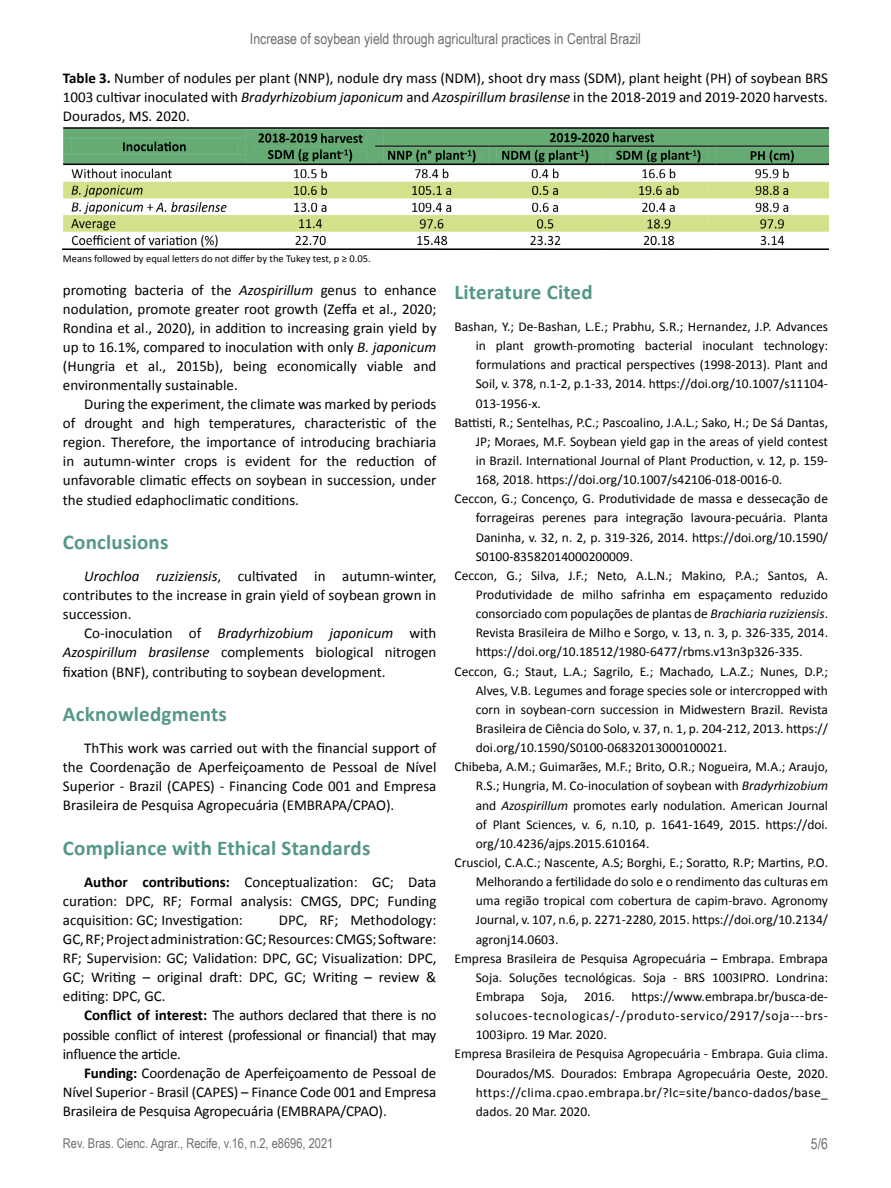
<style>
.page{position:relative;width:891px;height:1188px;background:#fff}
.page>*{position:absolute;margin:0;border:0;box-sizing:border-box;transform-origin:0 0}
.t1{font:700 21px "Calibri";letter-spacing:.01em;color:#549788}
.t2{font:15px/19px "Calibri";color:#000;text-align:justify}
.t3{font:15px "Arial Narrow";color:#706f6f}
.t4{font:13.5px "Calibri";color:#000}
.t5{font:13.5px "Calibri";letter-spacing:.05em;color:#000}
.t6{font:13.5px "Calibri";letter-spacing:.03em;color:#000}
.t7{font:13.5px "Arial Narrow";color:#706f6f}
.t8{font:10.5px "Calibri";color:#000}
.s1{font-weight:700}
.s2{font-style:italic}
</style>
<div class="page">
<img style="left:63px;top:127px;width:765px;height:123px">
<p class="t3" style="left:250px;top:28px;width:393px">Increase of soybean yield through agricultural practices in Central Brazil</p>
<p class="t2" style="left:63px;top:69px;width:767px"><span class="s1">Table 3.</span> Number of nodules per plant (NNP), nodule dry mass (NDM), shoot dry mass (SDM), plant height (PH) of soybean BRS 1003 cultivar inoculated with <span class="s2">Bradyrhizobium japonicum</span> and <span class="s2">Azospirillum brasilense</span> in the 2018-2019 and 2019-2020 harvests.<br>Dourados, MS. 2020.</p>
<p class="t8" style="left:63px;top:252px;width:309px">Means followed by equal letters do not differ by the Tukey test, p ≥ 0.05.</p>
<p class="t2" style="left:63px;top:280px;width:375px">promoting bacteria of the <span class="s2">Azospirillum</span> genus to enhance nodulation, promote greater root growth (Zeffa et al., 2020; Rondina et al., 2020), in addition to increasing grain yield by up to 16.1%, compared to inoculation with only <span class="s2">B. japonicum </span>(Hungria et al., 2015b), being economically viable and environmentally sustainable.</p>
<p class="t2" style="left:63px;top:395px;width:375px;text-indent:21px">During the experiment, the climate was marked by periods of drought and high temperatures, characteristic of the region. Therefore, the importance of introducing brachiaria in autumn-winter crops is evident for the reduction of unfavorable climatic effects on soybean in succession, under the studied edaphoclimatic conditions.</p>
<h1 class="t1" style="left:63px;top:529px;width:107px">Conclusions</h1>
<p class="t2" style="left:63px;top:567px;width:375px;text-indent:21px"><span class="s2">Urochloa ruziziensis</span>, cultivated in autumn-winter, contributes to the increase in grain yield of soybean grown in succession.</p>
<p class="t2" style="left:63px;top:624px;width:375px;text-indent:21px">Co-inoculation of <span class="s2">Bradyrhizobium japonicum</span> with <span class="s2">Azospirillum brasilense</span> complements biological nitrogen fixation (BNF), contributing to soybean development.</p>
<h1 class="t1" style="left:63px;top:701px;width:166px">Acknowledgments</h1>
<p class="t2" style="left:63px;top:739px;width:375px;text-indent:21px">ThThis work was carried out with the financial support of the Coordenação de Aperfeiçoamento de Pessoal de Nível Superior - Brazil (CAPES) - Financing Code 001 and Empresa Brasileira de Pesquisa Agropecuária (EMBRAPA/CPAO).</p>
<h1 class="t1" style="left:63px;top:835px;width:309px">Compliance with Ethical Standards</h1>
<p class="t2" style="left:63px;top:872px;width:375px;text-indent:21px"><span class="s1">Author contributions:</span> Conceptualization: GC; Data curation: DPC, RF; Formal analysis: CMGS, DPC; Funding acquisition: GC; Investigation:</p>
<p class="t2" style="left:63px;top:911px;width:375px;text-indent:216px">DPC, RF; Methodology:<br>GC, RF; Project administration: GC; Resources: CMGS; Software:<br>RF; Supervision: GC; Validation: DPC, GC; Visualization: DPC, GC; Writing – original draft: DPC, GC; Writing – review &amp; editing: DPC, GC.</p>
<p class="t2" style="left:63px;top:1006px;width:375px;text-indent:21px"><span class="s1">Conflict of interest:</span> The authors declared that there is no possible conflict of interest (professional or financial) that may influence the article.</p>
<p class="t2" style="left:63px;top:1063px;width:375px;text-indent:21px"><span class="s1">Funding:</span> Coordenação de Aperfeiçoamento de Pessoal de Nível Superior - Brasil (CAPES) – Finance Code 001 and Empresa Brasileira de Pesquisa Agropecuária (EMBRAPA/CPAO).</p>
<h1 class="t1" style="left:454px;top:279px;width:140px">Literature Cited</h1>
<p class="t4" style="left:454px;top:318px;width:375px">Bashan, Y.; De-Bashan, L.E.; Prabhu, S.R.; Hernandez, J.P. Advances</p>
<p class="t4" style="left:476px;top:337px;width:354px">in plant growth-promoting bacterial inoculant technology:</p>
<p class="t4" style="left:476px;top:356px;width:354px">formulations and practical perspectives (1998-2013). Plant and</p>
<p class="t4" style="left:476px;top:375px;width:354px">Soil, v. 378, n.1-2, p.1-33, 2014. https://doi.org/10.1007/s11104-</p>
<p class="t4" style="left:476px;top:394px;width:67px">013-1956-x.</p>
<p class="t4" style="left:454px;top:414px;width:375px">Battisti, R.; Sentelhas, P.C.; Pascoalino, J.A.L.; Sako, H.; De Sá Dantas,</p>
<p class="t4" style="left:476px;top:433px;width:354px">JP; Moraes, M.F. Soybean yield gap in the areas of yield contest</p>
<p class="t4" style="left:476px;top:452px;width:354px">in Brazil. International Journal of Plant Production, v. 12, p. 159-</p>
<p class="t4" style="left:476px;top:471px;width:308px">168, 2018. https://doi.org/10.1007/s42106-018-0016-0.</p>
<p class="t4" style="left:455px;top:490px;width:375px">Ceccon, G.; Concenço, G. Produtividade de massa e dessecação de</p>
<p class="t4" style="left:476px;top:509px;width:354px">forrageiras perenes para integração lavoura-pecuária. Planta</p>
<p class="t4" style="left:476px;top:528px;width:354px">Daninha, v. 32, n. 2, p. 319-326, 2014. https://doi.org/10.1590/</p>
<p class="t4" style="left:476px;top:548px;width:159px">S0100-83582014000200009.</p>
<p class="t4" style="left:455px;top:567px;width:375px">Ceccon, G.; Silva, J.F.; Neto, A.L.N.; Makino, P.A.; Santos, A.</p>
<p class="t4" style="left:476px;top:586px;width:354px">Produtividade de milho safrinha em espaçamento reduzido</p>
<p class="t4" style="left:476px;top:605px;width:354px">consorciado com populações de plantas de <span class="s2">Brachiaria ruziziensis</span>.</p>
<p class="t4" style="left:476px;top:624px;width:354px">Revista Brasileira de Milho e Sorgo, v. 13, n. 3, p. 326-335, 2014.</p>
<p class="t4" style="left:476px;top:643px;width:329px">https://doi.org/10.18512/1980-6477/rbms.v13n3p326-335.</p>
<p class="t4" style="left:455px;top:662px;width:375px">Ceccon, G.; Staut, L.A.; Sagrilo, E.; Machado, L.A.Z.; Nunes, D.P.;</p>
<p class="t4" style="left:476px;top:682px;width:354px">Alves, V.B. Legumes and forage species sole or intercropped with</p>
<p class="t4" style="left:476px;top:701px;width:354px">corn in soybean-corn succession in Midwestern Brazil. Revista</p>
<p class="t4" style="left:476px;top:720px;width:354px">Brasileira de Ciência do Solo, v. 37, n. 1, p. 204-212, 2013. https://</p>
<p class="t4" style="left:476px;top:739px;width:253px">doi.org/10.1590/S0100-06832013000100021.</p>
<p class="t4" style="left:455px;top:758px;width:375px">Chibeba, A.M.; Guimarães, M.F.; Brito, O.R.; Nogueira, M.A.; Araujo,</p>
<p class="t4" style="left:476px;top:777px;width:354px">R.S.; Hungria, M. Co-inoculation of soybean with <span class="s2">Bradyrhizobium</span></p>
<p class="t4" style="left:476px;top:796px;width:354px">and <span class="s2">Azospirillum</span> promotes early nodulation. American Journal</p>
<p class="t4" style="left:476px;top:816px;width:354px">of Plant Sciences, v. 6, n.10, p. 1641-1649, 2015. https://doi.</p>
<p class="t4" style="left:476px;top:835px;width:175px">org/10.4236/ajps.2015.610164.</p>
<p class="t4" style="left:455px;top:854px;width:375px">Crusciol, C.A.C.; Nascente, A.S; Borghi, E.; Soratto, R.P; Martins, P.O.</p>
<p class="t4" style="left:476px;top:873px;width:354px">Melhorando a fertilidade do solo e o rendimento das culturas em</p>
<p class="t4" style="left:476px;top:892px;width:354px">uma região tropical com cobertura de capim-bravo. Agronomy</p>
<p class="t4" style="left:476px;top:911px;width:354px">Journal, v. 107, n.6, p. 2271-2280, 2015. https://doi.org/10.2134/</p>
<p class="t4" style="left:476px;top:930px;width:84px">agronj14.0603.</p>
<p class="t4" style="left:455px;top:950px;width:375px">Empresa Brasileira de Pesquisa Agropecuária – Embrapa. Embrapa</p>
<p class="t4" style="left:476px;top:969px;width:354px">Soja. Soluções tecnológicas. Soja - BRS 1003IPRO. Londrina:</p>
<p class="t4" style="left:476px;top:988px;width:354px">Embrapa Soja, 2016. https://www.embrapa.br/busca-de-</p>
<p class="t5" style="left:476px;top:1007px;width:354px">solucoes-tecnologicas/-/produto-servico/2917/soja---brs-</p>
<p class="t4" style="left:476px;top:1026px;width:132px">1003ipro. 19 Mar. 2020.</p>
<p class="t4" style="left:455px;top:1045px;width:375px">Empresa Brasileira de Pesquisa Agropecuária - Embrapa. Guia clima.</p>
<p class="t4" style="left:476px;top:1064px;width:354px">Dourados/MS. Dourados: Embrapa Agropecuária Oeste, 2020.</p>
<p class="t6" style="left:476px;top:1084px;width:354px">https://clima.cpao.embrapa.br/?lc=site/banco-dados/base_</p>
<p class="t4" style="left:476px;top:1103px;width:116px">dados. 20 Mar. 2020.</p>
<p class="t7" style="left:63px;top:1134px;width:272px">Rev. Bras. Cienc. Agrar., Recife, v.16, n.2, e8696, 2021</p>
<p class="t3" style="left:811px;top:1133px;width:19px">5/6</p>
</div>
